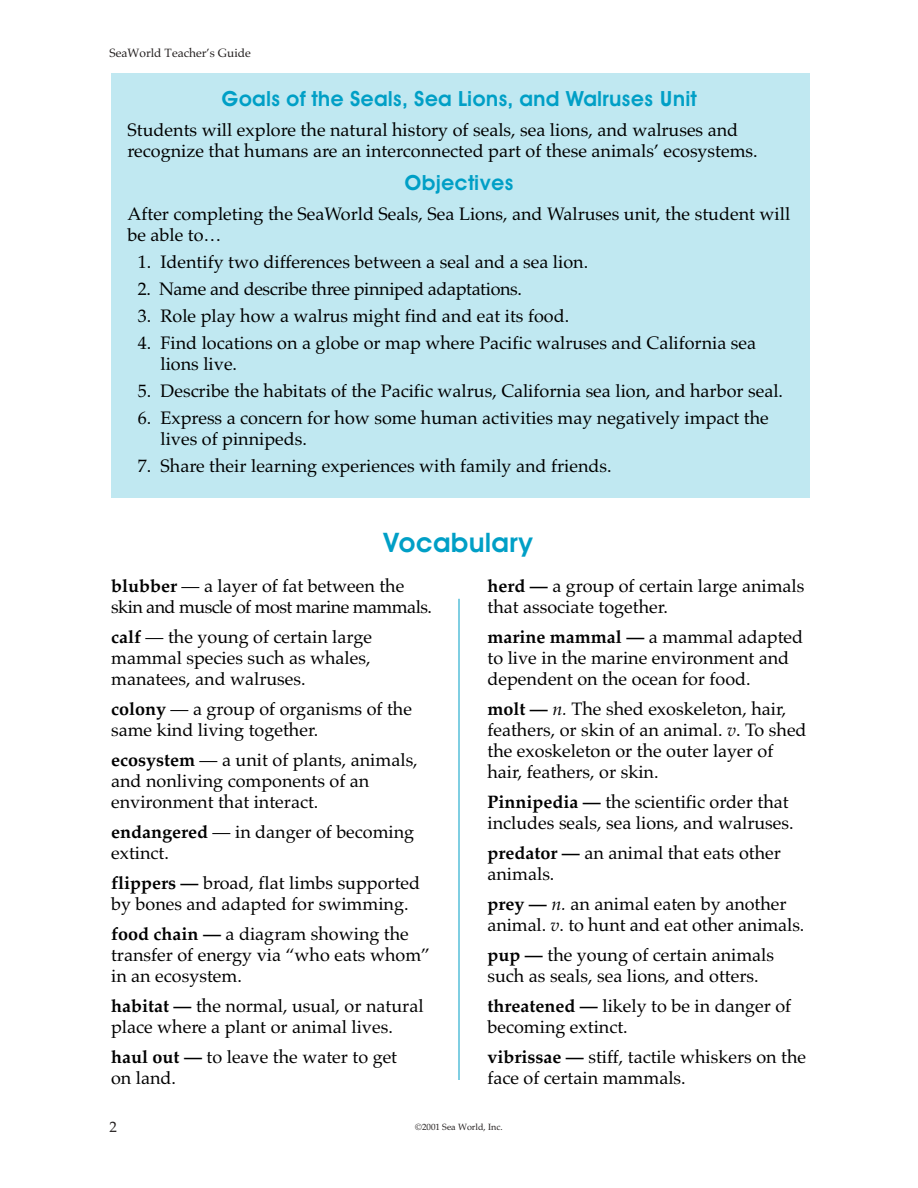
<style>
.page{position:relative;width:918px;height:1188px;background:#fff}
.page>*{position:absolute;margin:0;border:0;box-sizing:border-box;transform-origin:0 0}
.t1{font:600 27px "Avant Garde";color:#009fc6}
.t2{font:600 21px "Avant Garde";color:#009fc6}
.t3{font:18px/21px "Palatino";color:#000}
.t4{font:18px/21px "Palatino";letter-spacing:-.03em;color:#000}
.t5{font:18px "Palatino";letter-spacing:-.02em;color:#000}
.t6{font:15px "Palatino";color:#231f1f}
.t7{font:12px "Palatino";color:#231f1f}
.t8{font:9px "Palatino";color:#231f1f}
.s1{font-weight:700}
.s2{font-style:italic}
</style>
<div class="page">
<div style="left:111px;top:74px;width:699px;height:424px;background:#c0e8f1"></div>
<hr style="left:459px;top:599px;width:1px;height:481px;background:#009fc6">
<p class="t7" style="left:110px;top:48px;width:143px">SeaWorld Teacher’s Guide</p>
<p class="t2" style="left:221px;top:90px;width:477px">Goals of the Seals, Sea Lions, and Walruses Unit</p>
<p class="t3" style="left:128px;top:121px;width:632px">Students will explore the natural history of seals, sea lions, and walruses and recognize that humans are an interconnected part of these animals’ ecosystems.</p>
<p class="t2" style="left:404px;top:174px;width:111px">Objectives</p>
<p class="t3" style="left:128px;top:205px;width:664px">After completing the SeaWorld Seals, Sea Lions, and Walruses unit, the student will be able to…</p>
<p class="t3" style="left:138px;top:253px;width:452px">1. Identify two differences between a seal and a sea lion.</p>
<p class="t5" style="left:138px;top:281px;width:386px">2. Name and describe three pinniped adaptations.</p>
<p class="t3" style="left:138px;top:307px;width:433px">3. Role play how a walrus might find and eat its food.</p>
<p class="t3" style="left:160px;top:334px;width:597px;text-indent:-22px">4. Find locations on a globe or map where Pacific walruses and California sea lions live.</p>
<p class="t3" style="left:138px;top:382px;width:647px">5. Describe the habitats of the Pacific walrus, California sea lion, and harbor seal.</p>
<p class="t3" style="left:160px;top:409px;width:610px;text-indent:-22px">6. Express a concern for how some human activities may negatively impact the lives of pinnipeds.</p>
<p class="t3" style="left:138px;top:457px;width:475px">7. Share their learning experiences with family and friends.</p>
<h1 class="t1" style="left:382px;top:532px;width:153px">Vocabulary</h1>
<p class="t3" style="left:488px;top:578px;width:318px"><span class="s1">herd —</span> a group of certain large animals that associate together.</p>
<p class="t3" style="left:488px;top:629px;width:317px"><span class="s1">marine mammal —</span> a mammal adapted to live in the marine environment and dependent on the ocean for food.</p>
<p class="t3" style="left:487px;top:701px;width:321px"><span class="s1">molt —</span> <span class="s2">n.</span> The shed exoskeleton, hair, feathers, or skin of an animal. <span class="s2">v</span>. To shed the exoskeleton or the outer layer of hair, feathers, or skin.</p>
<p class="t3" style="left:487px;top:794px;width:308px"><span class="s1">Pinnipedia —</span> the scientific order that includes seals, sea lions, and walruses.</p>
<p class="t3" style="left:487px;top:845px;width:295px"><span class="s1">predator —</span> an animal that eats other animals.</p>
<p class="t3" style="left:487px;top:896px;width:318px"><span class="s1">prey —</span> <span class="s2">n.</span> an animal eaten by another animal. <span class="s2">v</span>. to hunt and eat other animals.</p>
<p class="t3" style="left:487px;top:947px;width:288px"><span class="s1">pup —</span> the young of certain animals such as seals, sea lions, and otters.</p>
<p class="t3" style="left:487px;top:998px;width:305px"><span class="s1">threatened —</span> likely to be in danger of becoming extinct.</p>
<p class="t3" style="left:487px;top:1049px;width:320px"><span class="s1">vibrissae —</span> stiff, tactile whiskers on the face of certain mammals.</p>
<p class="t4" style="left:111px;top:578px;width:322px"><span class="s1">blubber</span> — a layer of fat between the skin and muscle of most marine mammals.</p>
<p class="t3" style="left:111px;top:629px;width:262px;text-align:justify"><span class="s1">calf</span> — the young of certain large mammal species such as whales, manatees, and walruses.</p>
<p class="t3" style="left:111px;top:701px;width:302px"><span class="s1">colony</span> — a group of organisms of the same kind living together.</p>
<p class="t3" style="left:111px;top:752px;width:308px"><span class="s1">ecosystem</span> — a unit of plants, animals, and nonliving components of an environment that interact.</p>
<p class="t3" style="left:111px;top:824px;width:305px"><span class="s1">endangered</span> — in danger of becoming extinct.</p>
<p class="t3" style="left:111px;top:875px;width:311px"><span class="s1">flippers —</span> broad, flat limbs supported by bones and adapted for swimming.</p>
<p class="t3" style="left:111px;top:926px;width:321px"><span class="s1">food chain —</span> a diagram showing the transfer of energy via “who eats whom” in an ecosystem.</p>
<p class="t3" style="left:111px;top:998px;width:314px"><span class="s1">habitat —</span> the normal, usual, or natural place where a plant or animal lives.</p>
<p class="t3" style="left:111px;top:1049px;width:288px"><span class="s1">haul out —</span> to leave the water to get on land.</p>
<p class="t6" style="left:110px;top:1121px;width:9px">2</p>
<p class="t8" style="left:415px;top:1123px;width:89px">©2001 Sea World, Inc.</p>
</div>
